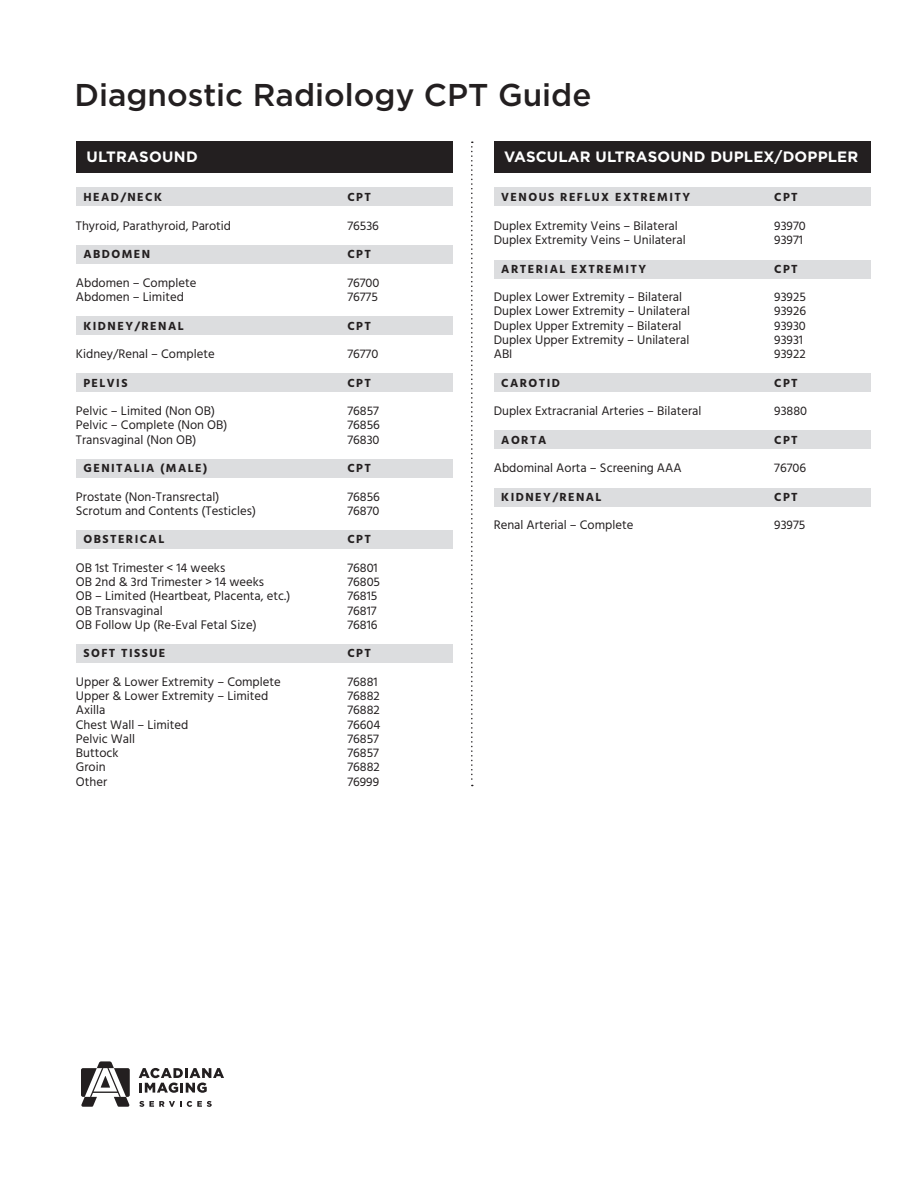
<style>
.page{position:relative;width:918px;height:1188px;background:#fff}
.page>*{position:absolute;margin:0;border:0;box-sizing:border-box;transform-origin:0 0}
.t1{font:500 31.5px "Gotham";color:#231f20}
.t2{font:700 15px "Gotham";letter-spacing:.01em;color:#fff}
.t3{font:12.75px "Hind";color:#231f20}
.t4{font:700 12px "Hind";letter-spacing:.12em;color:#231f20}
</style>
<div class="page">
<div style="left:494px;top:187px;width:376px;height:19px;background:#dcdddf"></div>
<div style="left:494px;top:260px;width:376px;height:18px;background:#dcdddf"></div>
<div style="left:494px;top:373px;width:376px;height:19px;background:#dcdddf"></div>
<div style="left:494px;top:431px;width:376px;height:18px;background:#dcdddf"></div>
<div style="left:494px;top:488px;width:376px;height:18px;background:#dcdddf"></div>
<div style="left:76px;top:187px;width:376px;height:19px;background:#dcdddf"></div>
<div style="left:76px;top:246px;width:376px;height:18px;background:#dcdddf"></div>
<div style="left:76px;top:316px;width:376px;height:19px;background:#dcdddf"></div>
<div style="left:76px;top:373px;width:376px;height:19px;background:#dcdddf"></div>
<div style="left:76px;top:459px;width:376px;height:19px;background:#dcdddf"></div>
<div style="left:76px;top:530px;width:376px;height:19px;background:#dcdddf"></div>
<div style="left:76px;top:644px;width:376px;height:19px;background:#dcdddf"></div>
<svg style="left:139px;top:1068px;width:85px;height:25px"></svg>
<svg style="left:139px;top:1101px;width:73px;height:6px"></svg>
<svg style="left:81px;top:1061px;width:49px;height:46px"></svg>
<svg style="left:471px;top:142px;width:2px;height:644px"></svg>
<div style="left:76px;top:142px;width:376px;height:31px;background:#231f20"></div>
<div style="left:494px;top:142px;width:376px;height:31px;background:#231f20"></div>
<h1 class="t1" style="left:74px;top:74px;width:519px">Diagnostic Radiology CPT Guide</h1>
<p class="t2" style="left:86px;top:148px;width:113px">ULTRASOUND</p>
<p class="t2" style="left:504px;top:148px;width:356px">VASCULAR ULTRASOUND DUPLEX/DOPPLER</p>
<p class="t4" style="left:83px;top:190px;width:80px">HEAD/NECK</p>
<p class="t4" style="left:347px;top:190px;width:25px">CPT</p>
<p class="t3" style="left:76px;top:217px;width:157px">Thyroid, Parathyroid, Parotid</p>
<p class="t3" style="left:347px;top:217px;width:33px">76536</p>
<p class="t4" style="left:83px;top:247px;width:68px">ABDOMEN</p>
<p class="t4" style="left:347px;top:247px;width:25px">CPT</p>
<p class="t3" style="left:76px;top:274px;width:122px">Abdomen – Complete</p>
<p class="t3" style="left:347px;top:274px;width:34px">76700</p>
<p class="t3" style="left:76px;top:288px;width:110px">Abdomen – Limited</p>
<p class="t3" style="left:347px;top:288px;width:32px">76775</p>
<p class="t4" style="left:83px;top:318px;width:102px">KIDNEY/RENAL</p>
<p class="t4" style="left:347px;top:318px;width:25px">CPT</p>
<p class="t3" style="left:76px;top:345px;width:140px">Kidney/Renal – Complete</p>
<p class="t3" style="left:347px;top:345px;width:32px">76770</p>
<p class="t4" style="left:83px;top:375px;width:46px">PELVIS</p>
<p class="t4" style="left:347px;top:375px;width:25px">CPT</p>
<p class="t3" style="left:76px;top:402px;width:141px">Pelvic – Limited (Non OB)</p>
<p class="t3" style="left:347px;top:402px;width:33px">76857</p>
<p class="t3" style="left:76px;top:417px;width:153px">Pelvic – Complete (Non OB)</p>
<p class="t3" style="left:347px;top:417px;width:34px">76856</p>
<p class="t3" style="left:76px;top:431px;width:122px">Transvaginal (Non OB)</p>
<p class="t3" style="left:347px;top:431px;width:34px">76830</p>
<p class="t4" style="left:83px;top:461px;width:125px">GENITALIA (MALE)</p>
<p class="t4" style="left:347px;top:461px;width:25px">CPT</p>
<p class="t3" style="left:76px;top:488px;width:145px">Prostate (Non-Transrectal)</p>
<p class="t3" style="left:347px;top:488px;width:34px">76856</p>
<p class="t3" style="left:76px;top:502px;width:182px">Scrotum and Contents (Testicles)</p>
<p class="t3" style="left:347px;top:502px;width:33px">76870</p>
<p class="t4" style="left:83px;top:532px;width:82px">OBSTERICAL</p>
<p class="t4" style="left:347px;top:532px;width:25px">CPT</p>
<p class="t3" style="left:76px;top:559px;width:151px">OB 1st Trimester &lt; 14 weeks</p>
<p class="t3" style="left:347px;top:559px;width:32px">76801</p>
<p class="t3" style="left:76px;top:573px;width:190px">OB 2nd &amp; 3rd Trimester &gt; 14 weeks</p>
<p class="t3" style="left:347px;top:573px;width:34px">76805</p>
<p class="t3" style="left:76px;top:588px;width:216px">OB – Limited (Heartbeat, Placenta, etc.)</p>
<p class="t3" style="left:347px;top:588px;width:31px">76815</p>
<p class="t3" style="left:76px;top:602px;width:88px">OB Transvaginal</p>
<p class="t3" style="left:347px;top:602px;width:31px">76817</p>
<p class="t3" style="left:76px;top:616px;width:182px">OB Follow Up (Re-Eval Fetal Size)</p>
<p class="t3" style="left:347px;top:616px;width:32px">76816</p>
<p class="t4" style="left:83px;top:646px;width:84px">SOFT TISSUE</p>
<p class="t4" style="left:347px;top:646px;width:25px">CPT</p>
<p class="t3" style="left:76px;top:673px;width:206px">Upper &amp; Lower Extremity – Complete</p>
<p class="t3" style="left:347px;top:673px;width:32px">76881</p>
<p class="t3" style="left:76px;top:687px;width:194px">Upper &amp; Lower Extremity – Limited</p>
<p class="t3" style="left:347px;top:687px;width:34px">76882</p>
<p class="t3" style="left:76px;top:702px;width:31px">Axilla</p>
<p class="t3" style="left:347px;top:702px;width:34px">76882</p>
<p class="t3" style="left:76px;top:716px;width:114px">Chest Wall – Limited</p>
<p class="t3" style="left:347px;top:716px;width:34px">76604</p>
<p class="t3" style="left:76px;top:730px;width:61px">Pelvic Wall</p>
<p class="t3" style="left:347px;top:730px;width:33px">76857</p>
<p class="t3" style="left:76px;top:744px;width:44px">Buttock</p>
<p class="t3" style="left:347px;top:744px;width:33px">76857</p>
<p class="t3" style="left:76px;top:759px;width:31px">Groin</p>
<p class="t3" style="left:347px;top:759px;width:34px">76882</p>
<p class="t3" style="left:76px;top:773px;width:33px">Other</p>
<p class="t3" style="left:347px;top:773px;width:33px">76999</p>
<p class="t4" style="left:501px;top:190px;width:190px">VENOUS REFLUX EXTREMITY</p>
<p class="t4" style="left:774px;top:190px;width:25px">CPT</p>
<p class="t3" style="left:494px;top:217px;width:186px">Duplex Extremity Veins – Bilateral</p>
<p class="t3" style="left:774px;top:217px;width:33px">93970</p>
<p class="t3" style="left:494px;top:231px;width:193px">Duplex Extremity Veins – Unilateral</p>
<p class="t3" style="left:774px;top:231px;width:30px">93971</p>
<p class="t4" style="left:501px;top:261px;width:146px">ARTERIAL EXTREMITY</p>
<p class="t4" style="left:774px;top:261px;width:25px">CPT</p>
<p class="t3" style="left:494px;top:288px;width:190px">Duplex Lower Extremity – Bilateral</p>
<p class="t3" style="left:774px;top:288px;width:33px">93925</p>
<p class="t3" style="left:494px;top:303px;width:198px">Duplex Lower Extremity – Unilateral</p>
<p class="t3" style="left:774px;top:303px;width:33px">93926</p>
<p class="t3" style="left:494px;top:317px;width:189px">Duplex Upper Extremity – Bilateral</p>
<p class="t3" style="left:774px;top:317px;width:33px">93930</p>
<p class="t3" style="left:494px;top:331px;width:197px">Duplex Upper Extremity – Unilateral</p>
<p class="t3" style="left:774px;top:331px;width:30px">93931</p>
<p class="t3" style="left:494px;top:345px;width:20px">ABI</p>
<p class="t3" style="left:774px;top:345px;width:33px">93922</p>
<p class="t4" style="left:501px;top:375px;width:60px">CAROTID</p>
<p class="t4" style="left:774px;top:375px;width:25px">CPT</p>
<p class="t3" style="left:494px;top:402px;width:209px">Duplex Extracranial Arteries – Bilateral</p>
<p class="t3" style="left:774px;top:402px;width:34px">93880</p>
<p class="t4" style="left:501px;top:432px;width:47px">AORTA</p>
<p class="t4" style="left:774px;top:432px;width:25px">CPT</p>
<p class="t3" style="left:494px;top:459px;width:190px">Abdominal Aorta – Screening AAA</p>
<p class="t3" style="left:774px;top:459px;width:33px">76706</p>
<p class="t4" style="left:501px;top:489px;width:102px">KIDNEY/RENAL</p>
<p class="t4" style="left:774px;top:489px;width:25px">CPT</p>
<p class="t3" style="left:494px;top:516px;width:141px">Renal Arterial – Complete</p>
<p class="t3" style="left:774px;top:516px;width:33px">93975</p>
</div>
